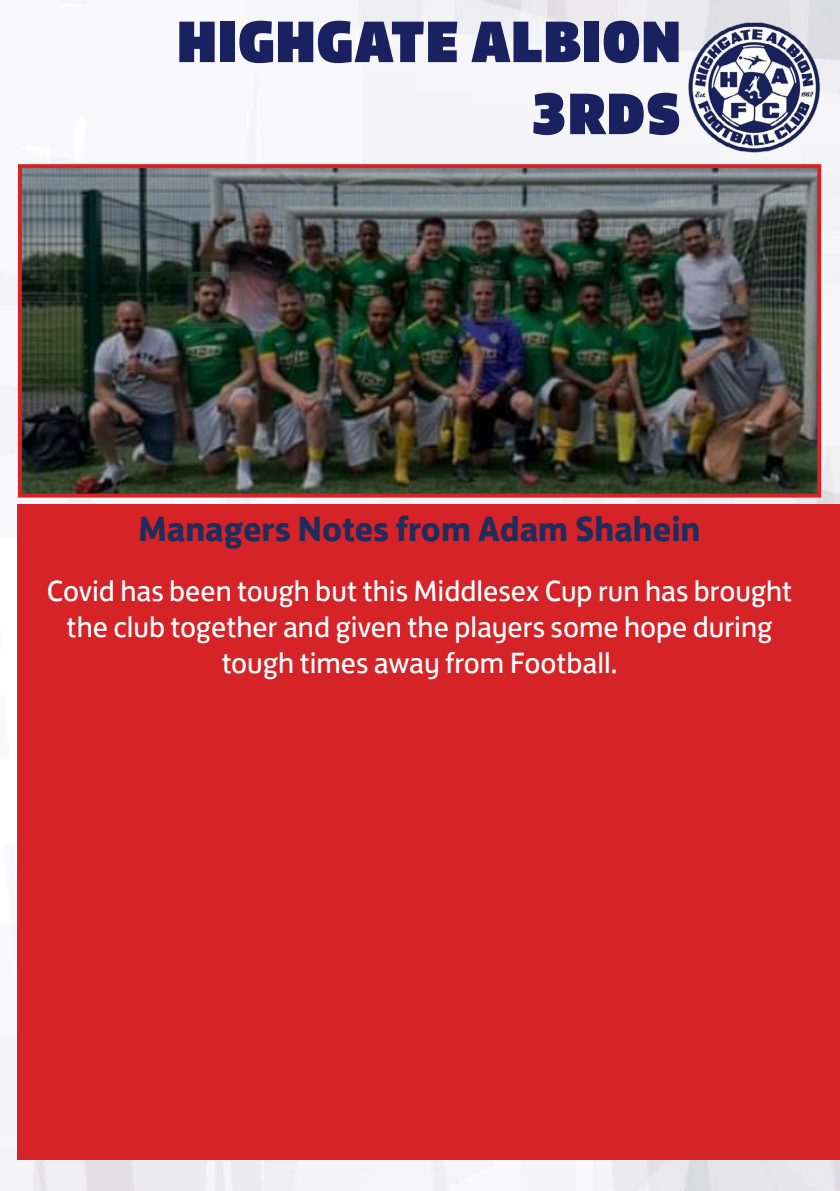
<style>
.page{position:relative;width:840px;height:1191px;background:#fff}
.page>*{position:absolute;margin:0;border:0;box-sizing:border-box;transform-origin:0 0}
.t1{font:60px/72px "FS Jack Poster";color:#192160;text-align:right}
.t2{font:700 36px "FS Jack";color:#1e2d5b}
.t3{font:30px/36px "FS Jack";color:#fff;text-align:center}
</style>
<div class="page">
<img style="left:0;top:0;width:839px;height:1191px">
<div style="left:18px;top:505px;width:821px;height:654px;background:#d52328"></div>
<img style="left:687px;top:17px;width:133px;height:140px">
<img style="left:23px;top:169px;width:792px;height:323px">
<div style="left:18px;top:164px;width:802px;height:333px;border:4px solid #d52328"></div>
<h1 class="t1" style="left:177px;top:3px;width:505px">HIGHGATE ALBION<br>3RDS</h1>
<p class="t2" style="left:138px;top:498px;width:563px">Managers Notes from Adam Shahein</p>
<p class="t3" style="left:47px;top:570px;width:746px">Covid has been tough but this Middlesex Cup run has brought the club together and given the players some hope during tough times away from Football.</p>
</div>
